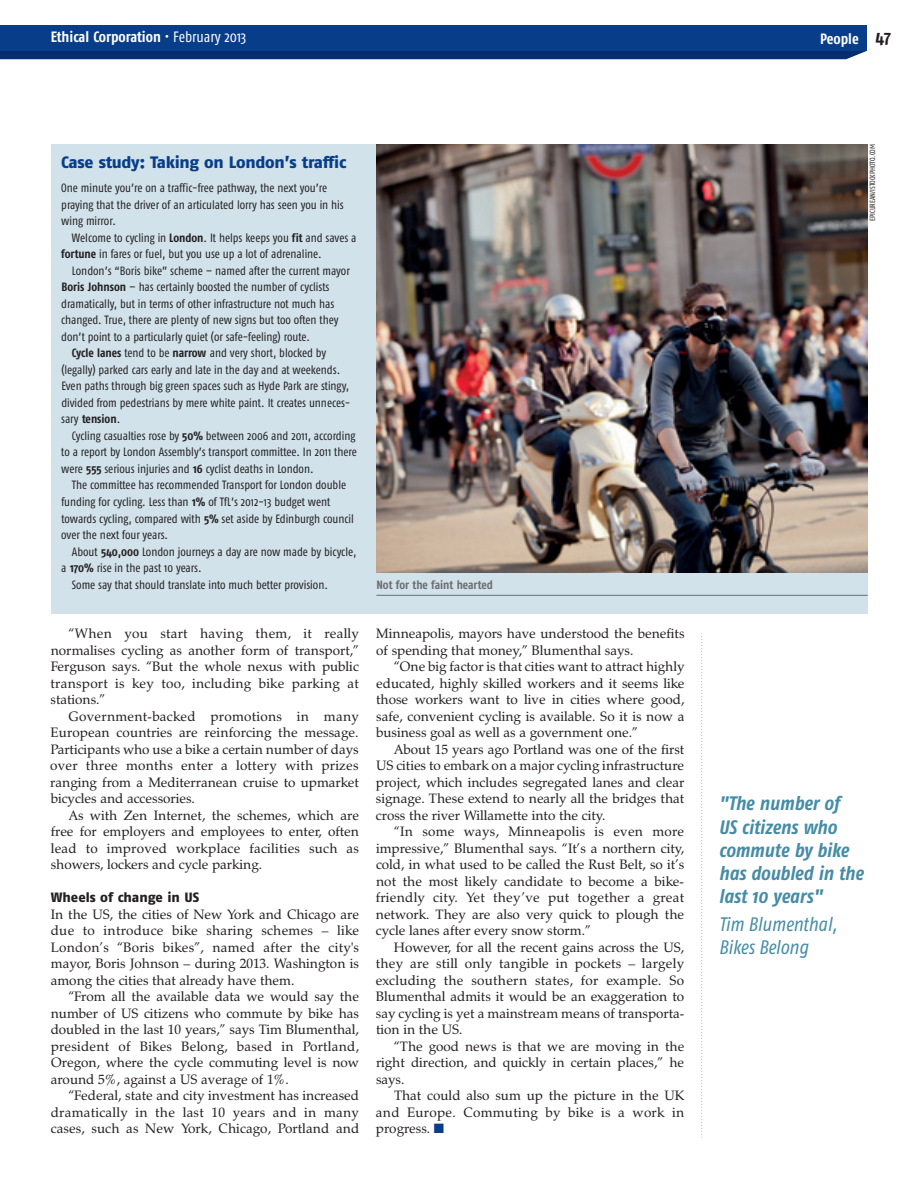
<style>
.page{position:relative;width:918px;height:1188px;background:#fff}
.page>*{position:absolute;margin:0;border:0;box-sizing:border-box;transform-origin:0 0}
.t1{font:italic 700 19.5px/23.2px "Fago Co";color:#468ca6}
.t2{font:italic 19.5px/23.2px "Fago Co";color:#468ca6}
.t3{font:700 18px "Fago Co";color:#231f20}
.t4{font:16.5px "Fago No Exb Tf";letter-spacing:-.02em;color:#083e89}
.t5{font:700 15px "Fago Co";color:#fff}
.t6{font:13.5px/16.5px "Zapf Calligraphic 801 BT";color:#231f20;text-align:justify}
.t7{font:13.5px "Fago No Exb Tf";color:#231f20}
.t8{font:12px/16.5px "Fago Co";color:#231f20}
.t9{font:700 12px "Fago Co";color:#6c6d70}
.t10{font:700 12px "Fago Co";color:#231f20}
.t11{font:7.5px "Fago Co";color:#231f20}
.s1{font-weight:400}
.s2{font-weight:700}
.s3{color:#083e89}
</style>
<div class="page">
<div style="left:0;top:51px;width:867px;height:8px;background:#052d6f"></div>
<div style="left:0;top:25px;width:867px;height:26px;background:#083e89"></div>
<svg style="left:701px;top:633px;width:1px;height:502px"></svg>
<div style="left:51px;top:144px;width:816px;height:470px;background:#d1e2eb"></div>
<img style="left:376px;top:144px;width:491px;height:428px">
<hr style="left:376px;top:595px;width:491px;height:1px;background:#6c6d70">
<p class="t5" style="left:51px;top:28px;width:197px">Ethical Corporation <span class="s1">• February 2013</span></p>
<p class="t5" style="left:820px;top:30px;width:40px">People</p>
<h2 class="t3" style="left:875px;top:26px;width:16px">47</h2>
<p class="t4" style="left:61px;top:152px;width:286px">Case study: Taking on London’s traffic</p>
<p class="t8" style="left:61px;top:180px;width:284px">One minute you’re on a traffic-free pathway, the next you’re praying that the driver of an articulated lorry has seen you in his wing mirror.</p>
<p class="t8" style="left:61px;top:229px;width:296px;text-indent:11px">Welcome to cycling in <span class="s2">London</span>. It helps keeps you <span class="s2">fit</span> and saves a <span class="s2">fortune</span> in fares or fuel, but you use up a lot of adrenaline.</p>
<p class="t8" style="left:72px;top:262px;width:279px">London’s “Boris bike” scheme – named after the current mayor</p>
<p class="t8" style="left:61px;top:279px;width:269px"><span class="s2">Boris Johnson</span> – has certainly boosted the number of cyclists</p>
<p class="t8" style="left:61px;top:295px;width:274px">dramatically, but in terms of other infrastructure not much has</p>
<p class="t8" style="left:61px;top:312px;width:278px">changed. True, there are plenty of new signs but too often they</p>
<p class="t8" style="left:61px;top:328px;width:250px">don’t point to a particularly quiet (or safe-feeling) route.</p>
<p class="t8" style="left:72px;top:345px;width:256px"><span class="s2">Cycle lanes</span> tend to be <span class="s2">narrow</span> and very short, blocked by</p>
<p class="t8" style="left:61px;top:361px;width:280px">(legally) parked cars early and late in the day and at weekends.</p>
<p class="t8" style="left:61px;top:378px;width:289px">Even paths through big green spaces such as Hyde Park are stingy,</p>
<p class="t8" style="left:61px;top:394px;width:290px">divided from pedestrians by mere white paint. It creates unneces-</p>
<p class="t10" style="left:61px;top:412px;width:60px"><span class="s1">sary</span> tension<span class="s1">.</span></p>
<p class="t8" style="left:72px;top:427px;width:285px">Cycling casualties rose by <span class="s2">50%</span> between 2006 and 2011, according</p>
<p class="t8" style="left:61px;top:444px;width:297px">to a report by London Assembly’s transport committee. In 2011 there</p>
<p class="t8" style="left:61px;top:460px;width:254px">were <span class="s2">555</span> serious injuries and <span class="s2">16</span> cyclist deaths in London.</p>
<p class="t8" style="left:72px;top:477px;width:275px">The committee has recommended Transport for London double</p>
<p class="t8" style="left:61px;top:493px;width:270px">funding for cycling. Less than <span class="s2">1%</span> of TfL’s 2012-13 budget went</p>
<p class="t8" style="left:61px;top:510px;width:294px">towards cycling, compared with <span class="s2">5%</span> set aside by Edinburgh council</p>
<p class="t8" style="left:61px;top:526px;width:108px">over the next four years.</p>
<p class="t8" style="left:72px;top:543px;width:286px">About <span class="s2">540,000</span> London journeys a day are now made by bicycle,</p>
<p class="t8" style="left:61px;top:559px;width:142px">a <span class="s2">170%</span> rise in the past 10 years.</p>
<p class="t8" style="left:72px;top:576px;width:257px">Some say that should translate into much better provision.</p>
<p class="t9" style="left:376px;top:577px;width:118px">Not for the faint hearted</p>
<p class="t11" style="left:868px;top:221px;width:78px;rotate:-90deg">EPICUREAN/ISTOCKPHOTO.COM</p>
<p class="t6" style="left:51px;top:625px;width:310px;text-indent:18px">“When you start having them, it really normalises cycling as another form of transport,” Ferguson says. “But the whole nexus with public transport is key too, including bike parking at stations.”</p>
<p class="t6" style="left:50px;top:707px;width:310px;text-indent:18px">Government-backed promotions in many European countries are reinforcing the message.<br>Participants who use a bike a certain number of days over three months enter a lottery with prizes ranging from a Mediterranean cruise to upmarket bicycles and accessories.</p>
<p class="t6" style="left:51px;top:806px;width:310px;text-indent:18px">As with Zen Internet, the schemes, which are free for employers and employees to enter, often lead to improved workplace facilities such as showers, lockers and cycle parking.</p>
<p class="t7" style="left:51px;top:889px;width:150px">Wheels of change in US</p>
<p class="t6" style="left:51px;top:905px;width:310px">In the US, the cities of New York and Chicago are due to introduce bike sharing schemes – like London’s “Boris bikes”, named after the city's mayor, Boris Johnson – during 2013. Washington is among the cities that already have them.</p>
<p class="t6" style="left:51px;top:988px;width:310px;text-indent:18px">“From all the available data we would say the number of US citizens who commute by bike has doubled in the last 10 years,” says Tim Blumenthal, president of Bikes Belong, based in Portland, Oregon, where the cycle commuting level is now around 5%, against a US average of 1%.</p>
<p class="t6" style="left:51px;top:1087px;width:310px;text-indent:18px">“Federal, state and city investment has increased dramatically in the last 10 years and in many cases, such as New York, Chicago, Portland and</p>
<p class="t6" style="left:376px;top:625px;width:310px">Minneapolis, mayors have understood the benefits of spending that money,” Blumenthal says.</p>
<p class="t6" style="left:376px;top:658px;width:310px;text-indent:18px">“One big factor is that cities want to attract highly educated, highly skilled workers and it seems like those workers want to live in cities where good, safe, convenient cycling is available. So it is now a business goal as well as a government one.”</p>
<p class="t6" style="left:376px;top:740px;width:310px;text-indent:18px">About 15 years ago Portland was one of the first US cities to embark on a major cycling infrastructure project, which includes segregated lanes and clear signage. These extend to nearly all the bridges that cross the river Willamette into the city.</p>
<p class="t6" style="left:376px;top:823px;width:310px;text-indent:18px">“In some ways, Minneapolis is even more impressive,” Blumenthal says. “It’s a northern city, cold, in what used to be called the Rust Belt, so it’s not the most likely candidate to become a bike&shy;friendly city. Yet they’ve put together a great network. They are also very quick to plough the cycle lanes after every snow storm.”</p>
<p class="t6" style="left:376px;top:938px;width:310px;text-indent:18px">However, for all the recent gains across the US, they are still only tangible in pockets – largely excluding the southern states, for example. So Blumenthal admits it would be an exaggeration to say cycling is yet a mainstream means of transporta&shy;tion in the US.</p>
<p class="t6" style="left:376px;top:1037px;width:310px;text-indent:18px">“The good news is that we are moving in the right direction, and quickly in certain places,” he says.</p>
<p class="t6" style="left:376px;top:1087px;width:310px;text-indent:18px">That could also sum up the picture in the UK and Europe. Commuting by bike is a work in progress. <span class="s3">■</span></p>
<h1 class="t1" style="left:718px;top:791px;width:146px">"The number of<br>US citizens who commute by bike has doubled in the last 10 years"</h1>
<h1 class="t2" style="left:718px;top:912px;width:120px">Tim Blumenthal,<br>Bikes Belong</h1>
</div>
